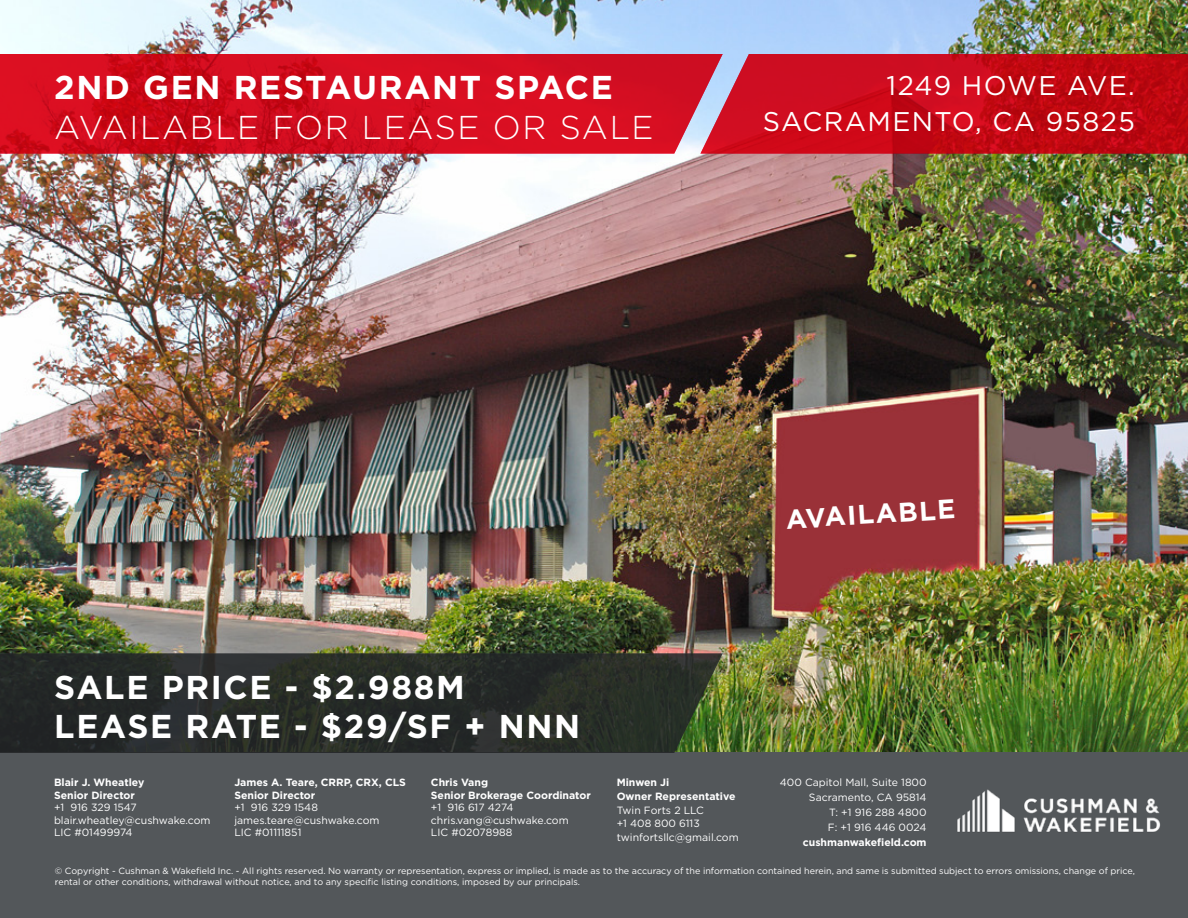
<style>
.page{position:relative;width:1188px;height:918px;background:#fff}
.page>*{position:absolute;margin:0;border:0;box-sizing:border-box;transform-origin:0 0}
.t1{font:700 33px/39.6px "Gotham";letter-spacing:.05em;color:#fff}
.t2{font:300 33px "Gotham";letter-spacing:.05em;color:#fff}
.t3{font:27px/36px "Gotham";letter-spacing:.05em;color:#fff;text-align:right}
.t4{font:700 27px "Gotham";color:#fff}
.t5{font:10.5px/12.6px "Gotham";color:#fff}
.t6{font:700 10.5px/12.6px "Gotham";color:#fff}
.t7{font:9px/10.5px "Gotham";color:#fff}
</style>
<div class="page">
<img style="left:0;top:0;width:1188px;height:752px">
<svg style="left:0;top:54px;width:700px;height:100px;fill:#d70f22"></svg>
<svg style="left:700px;top:54px;width:488px;height:100px"></svg>
<div style="left:0;top:752px;width:1188px;height:166px;background:#53575a"></div>
<img style="left:957px;top:789px;width:204px;height:43px">
<svg style="left:0;top:653px;width:723px;height:100px;fill:#262c26"></svg>
<h1 class="t1" style="left:54px;top:68px;width:560px">2ND GEN RESTAURANT SPACE</h1>
<h1 class="t2" style="left:54px;top:107px;width:601px">AVAILABLE FOR LEASE OR SALE</h1>
<h2 class="t3" style="left:763px;top:67px;width:374px">1249 HOWE AVE.<br>SACRAMENTO, CA 95825</h2>
<h1 class="t1" style="left:54px;top:667px;width:528px">SALE PRICE - $2.988M<br>LEASE RATE - $29/SF + NNN</h1>
<h2 class="t4" style="left:784px;top:502px;width:171px;rotate:-4deg">AVAILABLE</h2>
<p class="t5" style="left:780px;top:775px;width:148px;line-height:15px;text-align:right">400 Capitol Mall, Suite 1800<br>Sacramento, CA 95814<br>T: +1 916 288 4800<br>F: +1 916 446 0024</p>
<p class="t6" style="left:803px;top:836px;width:125px">cushmanwakefield.com</p>
<p class="t7" style="left:55px;top:865px;width:1082px">© Copyright - Cushman &amp; Wakefield Inc. - All rights reserved. No warranty or representation, express or implied, is made as to the accuracy of the information contained herein, and same is submitted subject to errors omissions, change of price, rental or other conditions, withdrawal without notice, and to any specific listing conditions, imposed by our principals.</p>
<p class="t6" style="left:54px;top:776px;width:92px">Blair J. Wheatley<br>Senior Director</p>
<p class="t5" style="left:54px;top:801px;width:158px">+1 916 329 1547 blair.wheatley@cushwake.com<br>LIC #01499974</p>
<p class="t6" style="left:431px;top:776px;width:161px">Chris Vang<br>Senior Brokerage Coordinator</p>
<p class="t5" style="left:431px;top:801px;width:139px">+1 916 617 4274 chris.vang@cushwake.com<br>LIC #02078988</p>
<p class="t6" style="left:617px;top:775px;width:120px;line-height:13.8px">Minwen Ji<br>Owner Representative</p>
<p class="t5" style="left:617px;top:803px;width:124px;line-height:13.8px">Twin Forts 2 LLC<br>+1 408 800 6113 twinfortsllc@gmail.com</p>
<p class="t6" style="left:234px;top:776px;width:173px">James A. Teare, CRRP, CRX, CLS<br>Senior Director</p>
<p class="t5" style="left:234px;top:801px;width:147px">+1 916 329 1548 james.teare@cushwake.com<br>LIC #01111851</p>
</div>
